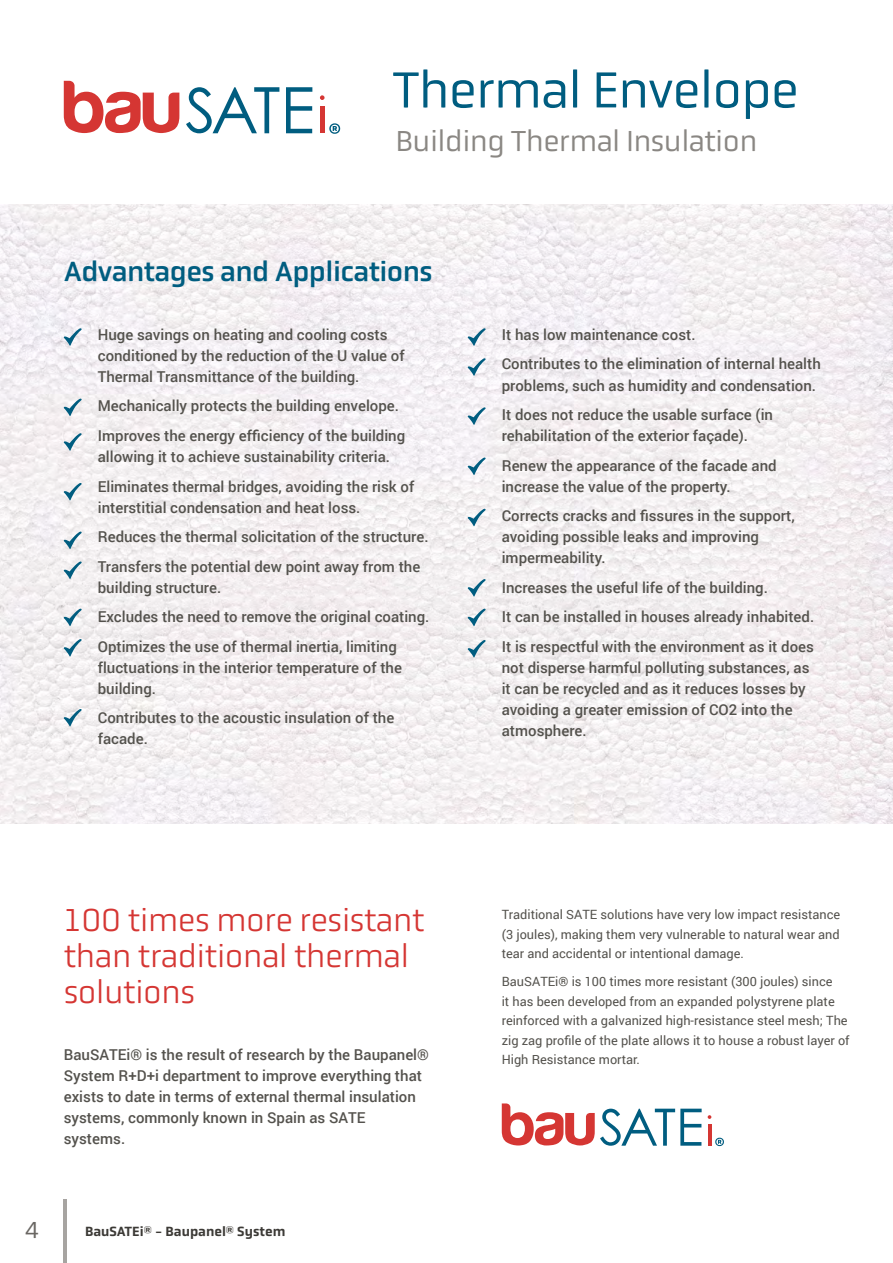
<style>
.page{position:relative;width:893px;height:1263px;background:#fff}
.page>*{position:absolute;margin:0;border:0;box-sizing:border-box;transform-origin:0 0}
.t1{font:52.5px "Obvia";letter-spacing:-.025em;color:#005d80}
.t2{font:300 33px/36px "Obvia";letter-spacing:-.02em;color:#d53633}
.t3{font:30px "Obvia";letter-spacing:-.02em;color:#8a8783}
.t4{font:28.5px "Obvia";letter-spacing:-.02em;color:#005d80}
.t5{font:24px "Obvia";color:#6a6763}
.t6{font:500 15px/29.5px "Roboto";color:#54524d}
.t7{font:500 13.65px "Obvia";color:#3c3a36}
.t8{font:12.75px/19.5px "Roboto";color:#54524d;text-align:justify}
</style>
<div class="page">
<hr style="left:64px;top:1199px;width:3px;height:64px;background:#a7a4a1">
<svg style="left:329px;top:123px;width:11px;height:11px"></svg>
<svg style="left:64px;top:81px;width:115px;height:52px"></svg>
<svg style="left:186px;top:87px;width:93px;height:46px"></svg>
<svg style="left:286px;top:87px;width:26px;height:46px"></svg>
<hr style="left:320px;top:106px;width:4px;height:27px;background:#d53633">
<svg style="left:320px;top:95px;width:5px;height:5px"></svg>
<img style="left:0;top:204px;width:893px;height:619px">
<svg style="left:715px;top:1138px;width:9px;height:8px"></svg>
<svg style="left:502px;top:1103px;width:200px;height:43px"></svg>
<hr style="left:708px;top:1124px;width:3px;height:22px;background:#d53633">
<svg style="left:708px;top:1115px;width:3px;height:4px"></svg>
<svg style="left:64px;top:327px;width:18px;height:19px"></svg>
<svg style="left:468px;top:327px;width:18px;height:19px"></svg>
<svg style="left:468px;top:357px;width:18px;height:19px"></svg>
<svg style="left:468px;top:406px;width:18px;height:19px"></svg>
<svg style="left:468px;top:456px;width:18px;height:19px"></svg>
<svg style="left:468px;top:508px;width:18px;height:19px"></svg>
<svg style="left:468px;top:578px;width:18px;height:19px"></svg>
<svg style="left:468px;top:608px;width:18px;height:18px"></svg>
<svg style="left:468px;top:639px;width:18px;height:19px"></svg>
<svg style="left:64px;top:398px;width:18px;height:18px"></svg>
<svg style="left:64px;top:432px;width:18px;height:19px"></svg>
<svg style="left:64px;top:482px;width:18px;height:19px"></svg>
<svg style="left:64px;top:530px;width:18px;height:19px"></svg>
<svg style="left:64px;top:608px;width:18px;height:18px"></svg>
<svg style="left:64px;top:560px;width:18px;height:19px"></svg>
<svg style="left:64px;top:638px;width:18px;height:19px"></svg>
<svg style="left:64px;top:708px;width:18px;height:19px"></svg>
<h1 class="t1" style="left:392px;top:59px;width:408px">Thermal Envelope</h1>
<h3 class="t3" style="left:395px;top:124px;width:363px">Building Thermal Insulation</h3>
<h3 class="t4" style="left:64px;top:254px;width:370px">Advantages and Applications</h3>
<p class="t6" style="left:98px;top:324px;width:308px;line-height:21px">Huge savings on heating and cooling costs conditioned by the reduction of the U value of<br>Thermal Transmittance of the building.</p>
<p class="t6" style="left:98px;top:391px;width:309px">Mechanically protects the building envelope.<br>Improves the energy efficiency of the building</p>
<p class="t6" style="left:98px;top:441px;width:318px">allowing it to achieve sustainability criteria.<br>Eliminates thermal bridges, avoiding the risk of</p>
<p class="t6" style="left:98px;top:492px;width:332px">interstitial condensation and heat loss.<br>Reduces the thermal solicitation of the structure.<br>Transfers the potential dew point away from the</p>
<p class="t6" style="left:98px;top:572px;width:333px">building structure.<br>Excludes the need to remove the original coating.<br>Optimizes the use of thermal inertia, limiting</p>
<p class="t6" style="left:98px;top:656px;width:306px;line-height:21px">fluctuations in the interior temperature of the building.</p>
<p class="t6" style="left:98px;top:707px;width:298px;line-height:21px">Contributes to the acoustic insulation of the facade.</p>
<p class="t6" style="left:502px;top:319px;width:321px">It has low maintenance cost.<br>Contributes to the elimination of internal health</p>
<p class="t6" style="left:502px;top:370px;width:316px">problems, such as humidity and condensation.<br>It does not reduce the usable surface (in</p>
<p class="t6" style="left:502px;top:420px;width:276px">rehabilitation of the exterior façade).<br>Renew the appearance of the facade and</p>
<p class="t6" style="left:502px;top:471px;width:295px">increase the value of the property.<br>Corrects cracks and fissures in the support,</p>
<p class="t6" style="left:502px;top:526px;width:259px;line-height:21px">avoiding possible leaks and improving impermeability.</p>
<p class="t6" style="left:502px;top:572px;width:314px">Increases the useful life of the building.<br>It can be installed in houses already inhabited.<br>It is respectful with the environment as it does</p>
<p class="t6" style="left:502px;top:656px;width:309px;line-height:21px">not disperse harmful polluting substances, as it can be recycled and as it reduces losses by avoiding a greater emission of CO2 into the atmosphere.</p>
<h2 class="t2" style="left:64px;top:901px;width:362px">100 times more resistant than traditional thermal solutions</h2>
<p class="t8" style="left:502px;top:904px;width:340px">Traditional SATE solutions have very low impact resistance (3 joules), making them very vulnerable to natural wear and tear and accidental or intentional damage.</p>
<p class="t8" style="left:502px;top:971px;width:349px;text-align:left">BauSATEi® is 100 times more resistant (300 joules) since<br>it has been developed from an expanded polystyrene plate reinforced with a galvanized high-resistance steel mesh; The zig zag profile of the plate allows it to house a robust layer of</p>
<p class="t6" style="left:64px;top:1039px;width:367px">BauSATEi® is the result of research by the Baupanel®</p>
<p class="t8" style="left:502px;top:1049px;width:140px">High Resistance mortar.</p>
<p class="t6" style="left:64px;top:1064px;width:360px;line-height:21px">System R+D+i department to improve everything that exists to date in terms of external thermal insulation systems, commonly known in Spain as SATE systems.</p>
<h3 class="t5" style="left:25px;top:1216px;width:16px">4</h3>
<p class="t7" style="left:85px;top:1223px;width:202px">BauSATEi® - Baupanel® System</p>
</div>
